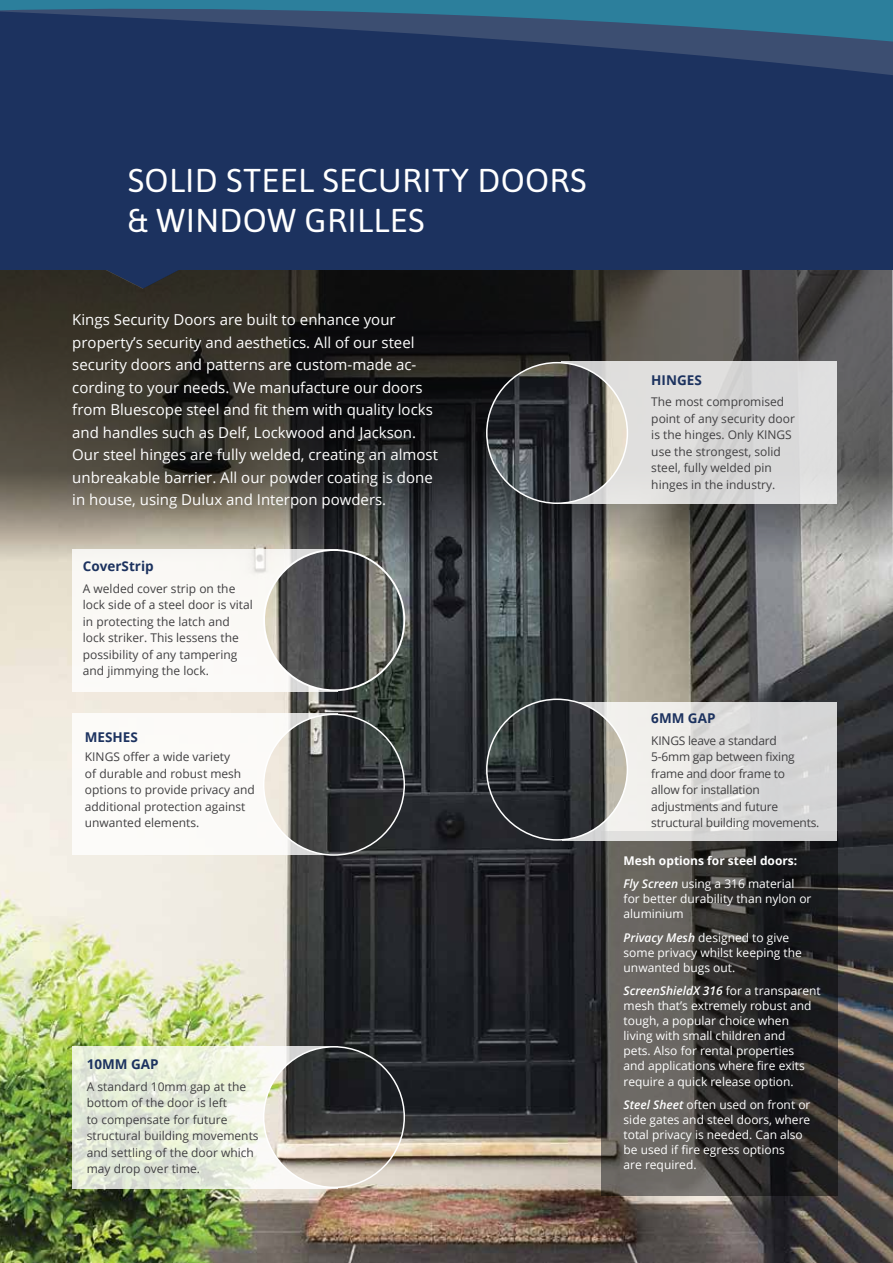
<style>
.page{position:relative;width:893px;height:1263px;background:#fff}
.page>*{position:absolute;margin:0;border:0;box-sizing:border-box;transform-origin:0 0}
.t1{font:33px/39.6px "Asap";letter-spacing:.01em;color:#fff}
.t2{font:15px/22.5px "Open Sans";color:#fff}
.t3{font:700 13.5px "Open Sans";color:#1c325f}
.t4{font:12px/16.5px "Open Sans";color:#414042}
.t5{font:12px/15px "Open Sans";color:#fff}
.t6{font:12px/16.5px "Open Sans";letter-spacing:-.02em;color:#414042}
.t7{font:700 12px/23.5px "Open Sans";color:#fff}
.s1{font-weight:600;font-style:italic}
.s2{font-weight:400}
</style>
<div class="page">
<img style="left:0;top:301px;width:892px;height:962px">
<div style="left:72px;top:549px;width:266px;height:142px;background:#faf9f5"></div>
<div style="left:561px;top:362px;width:276px;height:142px;background:linear-gradient(to bottom,#dcdcdb,#dcdbdb)"></div>
<svg style="left:601px;top:841px;width:236px;height:355px;background:#3f3d3b"></svg>
<svg style="left:72px;top:1046px;width:254px;height:142px;background:#e7ecdd"></svg>
<svg style="left:565px;top:702px;width:272px;height:139px;background:#dfdfde"></svg>
<div style="left:72px;top:714px;width:266px;height:141px;background:#fcfbf8"></div>
<img style="left:264px;top:550px;width:140px;height:140px;border-radius:70px">
<img style="left:264px;top:714px;width:140px;height:141px;border-radius:70px">
<img style="left:487px;top:363px;width:140px;height:140px;border-radius:70px">
<img style="left:487px;top:699px;width:140px;height:141px;border-radius:70px">
<img style="left:264px;top:1047px;width:140px;height:140px;border-radius:70px">
<svg style="left:0;top:0;width:893px;height:301px;background:#21385e"></svg>
<h1 class="t1" style="left:128px;top:159px;width:460px">SOLID STEEL SECURITY DOORS &amp; WINDOW GRILLES</h1>
<p class="t2" style="left:72px;top:308px;width:367px">Kings Security Doors are built to enhance your property’s security and aesthetics. All of our steel security doors and patterns are custom-made ac&shy;cording to your needs. We manufacture our doors from Bluescope steel and fit them with quality locks and handles such as Delf, Lockwood and Jackson.<br>Our steel hinges are fully welded, creating an almost unbreakable barrier. All our powder coating is done in house, using Dulux and Interpon powders.</p>
<p class="t3" style="left:83px;top:557px;width:72px">CoverStrip</p>
<p class="t4" style="left:83px;top:580px;width:171px">A welded cover strip on the lock side of a steel door is vital in protecting the latch and lock striker. This lessens the possibility of any tampering and jimmying the lock.</p>
<p class="t3" style="left:85px;top:727px;width:55px">MESHES</p>
<p class="t4" style="left:85px;top:748px;width:171px">KINGS offer a wide variety<br>of durable and robust mesh options to provide privacy and additional protection against unwanted elements.</p>
<p class="t3" style="left:87px;top:1055px;width:73px">10MM GAP</p>
<p class="t4" style="left:87px;top:1078px;width:173px">A standard 10mm gap at the bottom of the door is left<br>to compensate for future structural building movements and settling of the door which may drop over time.</p>
<p class="t3" style="left:651px;top:370px;width:52px">HINGES</p>
<p class="t4" style="left:651px;top:393px;width:145px">The most compromised point of any security door is the hinges. Only KINGS use the strongest, solid steel, fully welded pin hinges in the industry.</p>
<p class="t3" style="left:651px;top:709px;width:66px">6MM GAP</p>
<p class="t6" style="left:651px;top:732px;width:170px">KINGS leave a standard<br>5-6mm gap between fixing frame and door frame to<br>allow for installation adjustments and future structural building movements.</p>
<p class="t7" style="left:624px;top:848px;width:175px">Mesh options for steel doors:<br><span class="s1">Fly Screen</span> <span class="s2">using a 316 material</span></p>
<p class="t5" style="left:624px;top:891px;width:189px">for better durability than nylon or aluminium</p>
<p class="t5" style="left:624px;top:930px;width:180px"><span class="s1">Privacy Mesh</span> designed to give some privacy whilst keeping the unwanted bugs out.</p>
<p class="t5" style="left:624px;top:983px;width:199px"><span class="s1">ScreenShieldX 316</span> for a transparent mesh that’s extremely robust and tough, a popular choice when living with small children and<br>pets. Also for rental properties<br>and applications where fire exits require a quick release option.</p>
<p class="t5" style="left:624px;top:1097px;width:188px"><span class="s1">Steel Sheet</span> often used on front or side gates and steel doors, where total privacy is needed. Can also be used if fire egress options<br>are required.</p>
</div>
